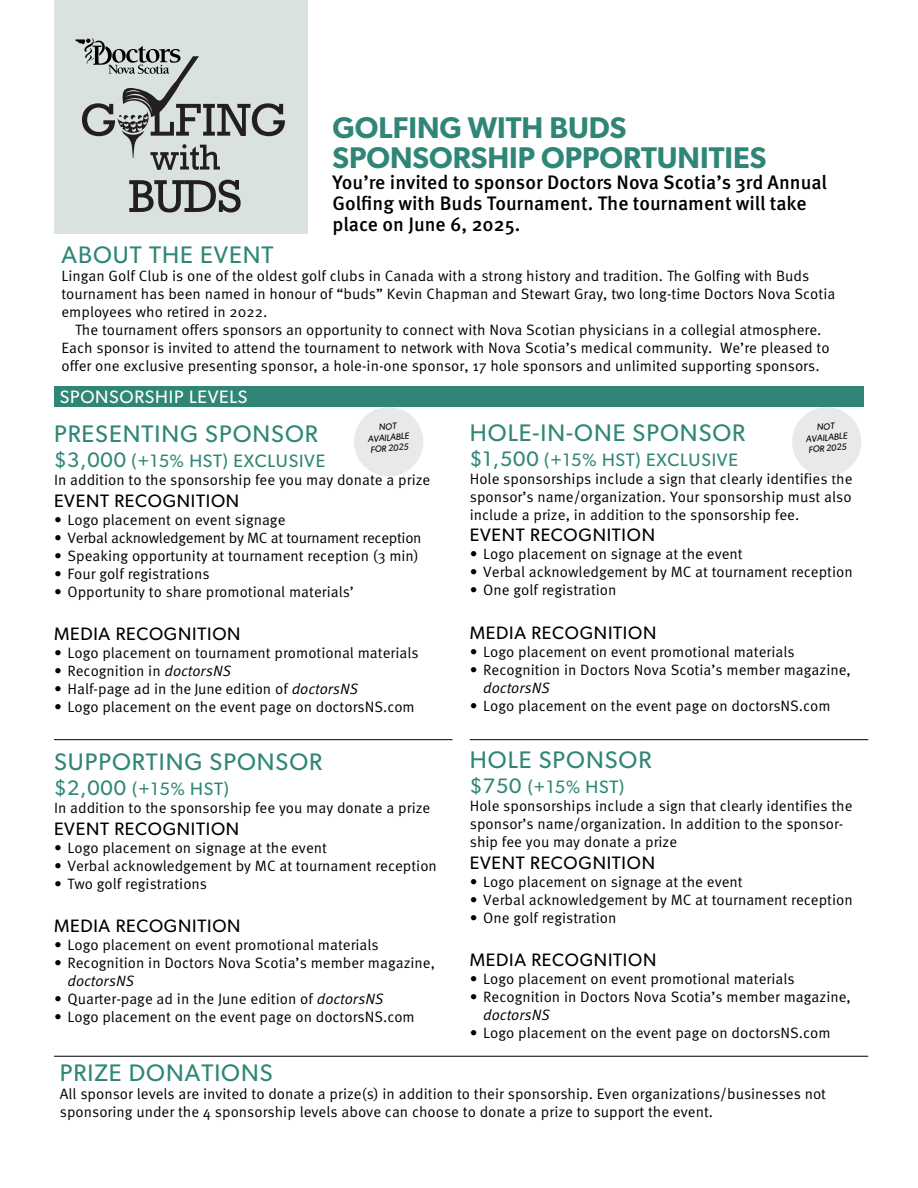
<style>
.page{position:relative;width:918px;height:1188px;background:#fff}
.page>*{position:absolute;margin:0;border:0;box-sizing:border-box;transform-origin:0 0}
.t1{font:600 30px/30px "Gibson";color:#2f8676}
.t2{font:24px "Gibson";letter-spacing:.04em;color:#2f8676}
.t3{font:500 19.5px/21px "Meta OT";color:#000}
.t4{font:18px "Gibson";letter-spacing:.04em;color:#000}
.t5{font:18px "Gibson";letter-spacing:.04em;color:#2f8676}
.t6{font:18px "Gibson";letter-spacing:.04em;color:#fff}
.t7{font:15px/18px "Meta OT Norm";color:#000}
.t8{font:15px "Meta OT Norm";letter-spacing:-.02em;color:#000}
.t9{font:15px "Meta OT Norm Ita";color:#000}
.t10{font:italic 9px/10.8px "Gibson";color:#000;text-align:center}
.s1{font-size:21px}
.s2{font-family:"Meta OT Norm Ita"}
</style>
<div class="page">
<div style="left:54px;top:0;width:254px;height:233px;background:#d9e2df"></div>
<svg style="left:129px;top:180px;width:112px;height:32px"></svg>
<svg style="left:75px;top:38px;width:210px;height:132px"></svg>
<div style="left:54px;top:387px;width:810px;height:20px;background:#2f8676"></div>
<hr style="left:54px;top:739px;width:398px;height:1px;background:#000">
<hr style="left:470px;top:739px;width:398px;height:1px;background:#000">
<hr style="left:54px;top:1056px;width:814px;height:1px;background:#000">
<svg style="left:792px;top:407px;width:69px;height:69px"></svg>
<svg style="left:354px;top:407px;width:69px;height:69px"></svg>
<h1 class="t1" style="left:333px;top:112px;width:435px">GOLFING WITH BUDS<br>SPONSORSHIP OPPORTUNITIES</h1>
<h3 class="t3" style="left:333px;top:172px;width:496px">You’re invited to sponsor Doctors Nova Scotia’s 3rd Annual<br>Golfing with Buds Tournament. The tournament will take place on June 6, 2025.</h3>
<h2 class="t2" style="left:62px;top:241px;width:214px">ABOUT THE EVENT</h2>
<p class="t7" style="left:62px;top:267px;width:775px">Lingan Golf Club is one of the oldest golf clubs in Canada with a strong history and tradition. The Golfing with Buds tournament has been named in honour of “buds” Kevin Chapman and Stewart Gray, two long-time Doctors Nova Scotia employees who retired in 2022.</p>
<p class="t7" style="left:62px;top:321px;width:770px;text-indent:14px">The tournament offers sponsors an opportunity to connect with Nova Scotian physicians in a collegial atmosphere.<br>Each sponsor is invited to attend the tournament to network with Nova Scotia’s medical community. We’re pleased to offer one exclusive presenting sponsor, a hole-in-one sponsor, 17 hole sponsors and unlimited supporting sponsors.</p>
<p class="t6" style="left:60px;top:386px;width:189px">SPONSORSHIP LEVELS</p>
<p class="t10" style="left:366px;top:423px;width:43px;rotate:-5deg">NOT<br>AVAILABLE<br>FOR 2025</p>
<p class="t10" style="left:805px;top:423px;width:43px;rotate:-5deg">NOT<br>AVAILABLE<br>FOR 2025</p>
<h2 class="t2" style="left:470px;top:418px;width:277px">HOLE-IN-ONE SPONSOR</h2>
<p class="t5" style="left:470px;top:449px;width:270px"><span class="s1">$1,500</span> (+15% HST) EXCLUSIVE</p>
<p class="t7" style="left:470px;top:470px;width:384px;text-align:justify">Hole sponsorships include a sign that clearly identifies the sponsor’s name/organization. Your sponsorship must also include a prize, in addition to the sponsorship fee.</p>
<p class="t4" style="left:470px;top:524px;width:187px">EVENT RECOGNITION</p>
<p class="t7" style="left:470px;top:545px;width:274px">• Logo placement on signage at the event</p>
<p class="t7" style="left:470px;top:563px;width:384px">• Verbal acknowledgement by MC at tournament reception</p>
<p class="t7" style="left:470px;top:581px;width:148px">• One golf registration</p>
<p class="t4" style="left:470px;top:622px;width:188px">MEDIA RECOGNITION</p>
<p class="t7" style="left:470px;top:643px;width:326px">• Logo placement on event promotional materials</p>
<p class="t7" style="left:470px;top:661px;width:383px">• Recognition in Doctors Nova Scotia’s member magazine,</p>
<p class="t9" style="left:483px;top:678px;width:68px">doctorsNS</p>
<p class="t7" style="left:470px;top:697px;width:362px">• Logo placement on the event page on doctorsNS.com</p>
<h2 class="t2" style="left:470px;top:745px;width:183px">HOLE SPONSOR</h2>
<p class="t5" style="left:470px;top:776px;width:156px"><span class="s1">$750</span> (+15% HST)</p>
<p class="t7" style="left:470px;top:797px;width:384px">Hole sponsorships include a sign that clearly identifies the sponsor’s name/organization. In addition to the sponsor&shy;ship fee you may donate a prize</p>
<p class="t4" style="left:470px;top:852px;width:187px">EVENT RECOGNITION</p>
<p class="t7" style="left:470px;top:873px;width:274px">• Logo placement on signage at the event</p>
<p class="t7" style="left:470px;top:891px;width:384px">• Verbal acknowledgement by MC at tournament reception</p>
<p class="t7" style="left:470px;top:909px;width:148px">• One golf registration</p>
<p class="t4" style="left:470px;top:949px;width:188px">MEDIA RECOGNITION</p>
<p class="t7" style="left:470px;top:970px;width:326px">• Logo placement on event promotional materials</p>
<p class="t7" style="left:470px;top:988px;width:383px">• Recognition in Doctors Nova Scotia’s member magazine,</p>
<p class="t9" style="left:483px;top:1006px;width:68px">doctorsNS</p>
<p class="t7" style="left:470px;top:1024px;width:362px">• Logo placement on the event page on doctorsNS.com</p>
<h2 class="t2" style="left:54px;top:420px;width:265px">PRESENTING SPONSOR</h2>
<p class="t5" style="left:54px;top:450px;width:273px"><span class="s1">$3,000</span> (+15% HST) EXCLUSIVE</p>
<p class="t7" style="left:54px;top:471px;width:378px">In addition to the sponsorship fee you may donate a prize</p>
<p class="t4" style="left:54px;top:490px;width:187px">EVENT RECOGNITION</p>
<p class="t7" style="left:54px;top:511px;width:233px">• Logo placement on event signage</p>
<p class="t8" style="left:54px;top:529px;width:369px">• Verbal acknowledgement by MC at tournament reception</p>
<p class="t7" style="left:54px;top:547px;width:366px">• Speaking opportunity at tournament reception (3 min)</p>
<p class="t7" style="left:54px;top:565px;width:157px">• Four golf registrations</p>
<p class="t7" style="left:54px;top:583px;width:302px">• Opportunity to share promotional materials’</p>
<p class="t4" style="left:54px;top:623px;width:188px">MEDIA RECOGNITION</p>
<p class="t7" style="left:54px;top:644px;width:366px">• Logo placement on tournament promotional materials</p>
<p class="t7" style="left:54px;top:662px;width:179px">• Recognition in <span class="s2">doctorsNS</span></p>
<p class="t7" style="left:54px;top:680px;width:306px">• Half-page ad in the June edition of <span class="s2">doctorsNS</span></p>
<p class="t7" style="left:54px;top:698px;width:362px">• Logo placement on the event page on doctorsNS.com</p>
<h2 class="t2" style="left:54px;top:747px;width:270px">SUPPORTING SPONSOR</h2>
<p class="t5" style="left:54px;top:778px;width:176px"><span class="s1">$2,000</span> (+15% HST)</p>
<p class="t7" style="left:54px;top:799px;width:378px">In addition to the sponsorship fee you may donate a prize</p>
<p class="t4" style="left:54px;top:818px;width:187px">EVENT RECOGNITION</p>
<p class="t7" style="left:54px;top:839px;width:274px">• Logo placement on signage at the event</p>
<p class="t7" style="left:54px;top:857px;width:384px">• Verbal acknowledgement by MC at tournament reception</p>
<p class="t7" style="left:54px;top:875px;width:155px">• Two golf registrations</p>
<p class="t4" style="left:54px;top:915px;width:188px">MEDIA RECOGNITION</p>
<p class="t7" style="left:54px;top:936px;width:326px">• Logo placement on event promotional materials</p>
<p class="t7" style="left:54px;top:954px;width:383px">• Recognition in Doctors Nova Scotia’s member magazine,</p>
<p class="t9" style="left:68px;top:972px;width:68px">doctorsNS</p>
<p class="t7" style="left:54px;top:990px;width:331px">• Quarter-page ad in the June edition of <span class="s2">doctorsNS</span></p>
<p class="t7" style="left:54px;top:1008px;width:362px">• Logo placement on the event page on doctorsNS.com</p>
<h2 class="t2" style="left:60px;top:1059px;width:214px">PRIZE DONATIONS</h2>
<p class="t7" style="left:60px;top:1085px;width:768px">All sponsor levels are invited to donate a prize(s) in addition to their sponsorship. Even organizations/businesses not sponsoring under the 4 sponsorship levels above can choose to donate a prize to support the event.</p>
</div>
